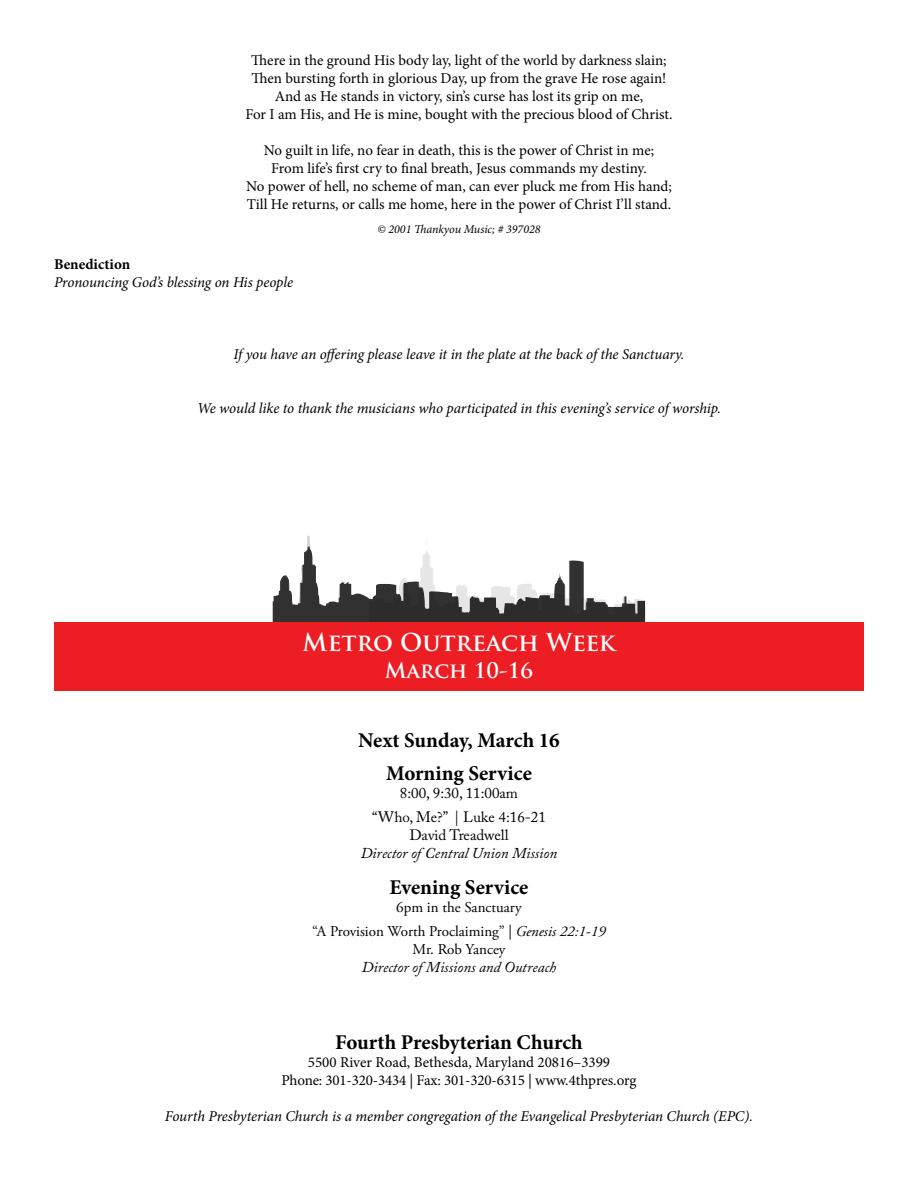
<style>
.page{position:relative;width:918px;height:1188px;background:#fff}
.page>*{position:absolute;margin:0;border:0;box-sizing:border-box;transform-origin:0 0}
.t1{font:700 24px "Trajan Pro";color:#fff}
.t2{font:700 21px "Minion Pro";color:#000}
.t3{font:700 21px "Trajan Pro";color:#fff}
.t4{font:15px/18px "Minion Pro";letter-spacing:-.005em;color:#000;text-align:center}
.t5{font:italic 15px "Minion Pro";letter-spacing:-.01em;color:#000}
.t6{font:15px/24px "Adobe Garamond Pro";color:#000;text-align:center}
.t7{font:italic 15px "Adobe Caslon Pro";color:#000}
.t8{font:15px/24px "Adobe Caslon Pro";color:#000;text-align:center}
.t9{font:700 15px "Minion Pro";letter-spacing:.005em;color:#000}
.t10{font:italic 12px "Minion Pro";color:#000}
.s1{font-style:italic}
</style>
<div class="page">
<img style="left:273px;top:536px;width:372px;height:86px">
<div style="left:54px;top:622px;width:810px;height:69px;background:#ed1d24"></div>
<p class="t4" style="left:245px;top:51px;width:429px">There in the ground His body lay, light of the world by darkness slain; Then bursting forth in glorious Day, up from the grave He rose again!<br>And as He stands in victory, sin’s curse has lost its grip on me,<br>For I am His, and He is mine, bought with the precious blood of Christ.</p>
<p class="t4" style="left:246px;top:141px;width:427px">No guilt in life, no fear in death, this is the power of Christ in me; From life’s first cry to final breath, Jesus commands my destiny.<br>No power of hell, no scheme of man, can ever pluck me from His hand; Till He returns, or calls me home, here in the power of Christ I’ll stand.</p>
<p class="t10" style="left:377px;top:221px;width:165px">© 2001 Thankyou Music; # 397028</p>
<p class="t9" style="left:54px;top:254px;width:78px">Benediction</p>
<p class="t5" style="left:54px;top:272px;width:241px">Pronouncing God’s blessing on His people</p>
<p class="t5" style="left:234px;top:344px;width:452px">If you have an offering please leave it in the plate at the back of the Sanctuary.</p>
<p class="t5" style="left:197px;top:398px;width:525px">We would like to thank the musicians who participated in this evening’s service of worship.</p>
<h1 class="t1" style="left:303px;top:628px;width:314px">Metro Outreach Week</h1>
<h2 class="t3" style="left:385px;top:658px;width:150px">March 10-16</h2>
<h2 class="t2" style="left:358px;top:726px;width:203px">Next Sunday, March 16</h2>
<h2 class="t2" style="left:386px;top:758px;width:147px">Morning Service</h2>
<p class="t8" style="left:372px;top:781px;width:175px">8:00, 9:30, 11:00am<br>“Who, Me?” | Luke 4:16-21</p>
<p class="t8" style="left:409px;top:823px;width:101px">David Treadwell</p>
<p class="t7" style="left:361px;top:844px;width:198px">Director of Central Union Mission</p>
<h2 class="t2" style="left:390px;top:872px;width:140px">Evening Service</h2>
<p class="t6" style="left:312px;top:896px;width:295px">6pm in the Sanctuary<br>“A Provision Worth Proclaiming” | <span class="s1">Genesis 22:1-19</span></p>
<p class="t6" style="left:412px;top:938px;width:95px">Mr. Rob Yancey</p>
<p class="t7" style="left:362px;top:958px;width:196px">Director of Missions and Outreach</p>
<h2 class="t2" style="left:335px;top:1027px;width:249px">Fourth Presbyterian Church</h2>
<p class="t4" style="left:281px;top:1053px;width:357px">5500 River Road, Bethesda, Maryland 20816–3399<br>Phone: 301-320-3434 | Fax: 301-320-6315 | www.4thpres.org</p>
<p class="t5" style="left:165px;top:1106px;width:590px">Fourth Presbyterian Church is a member congregation of the Evangelical Presbyterian Church (EPC).</p>
</div>
